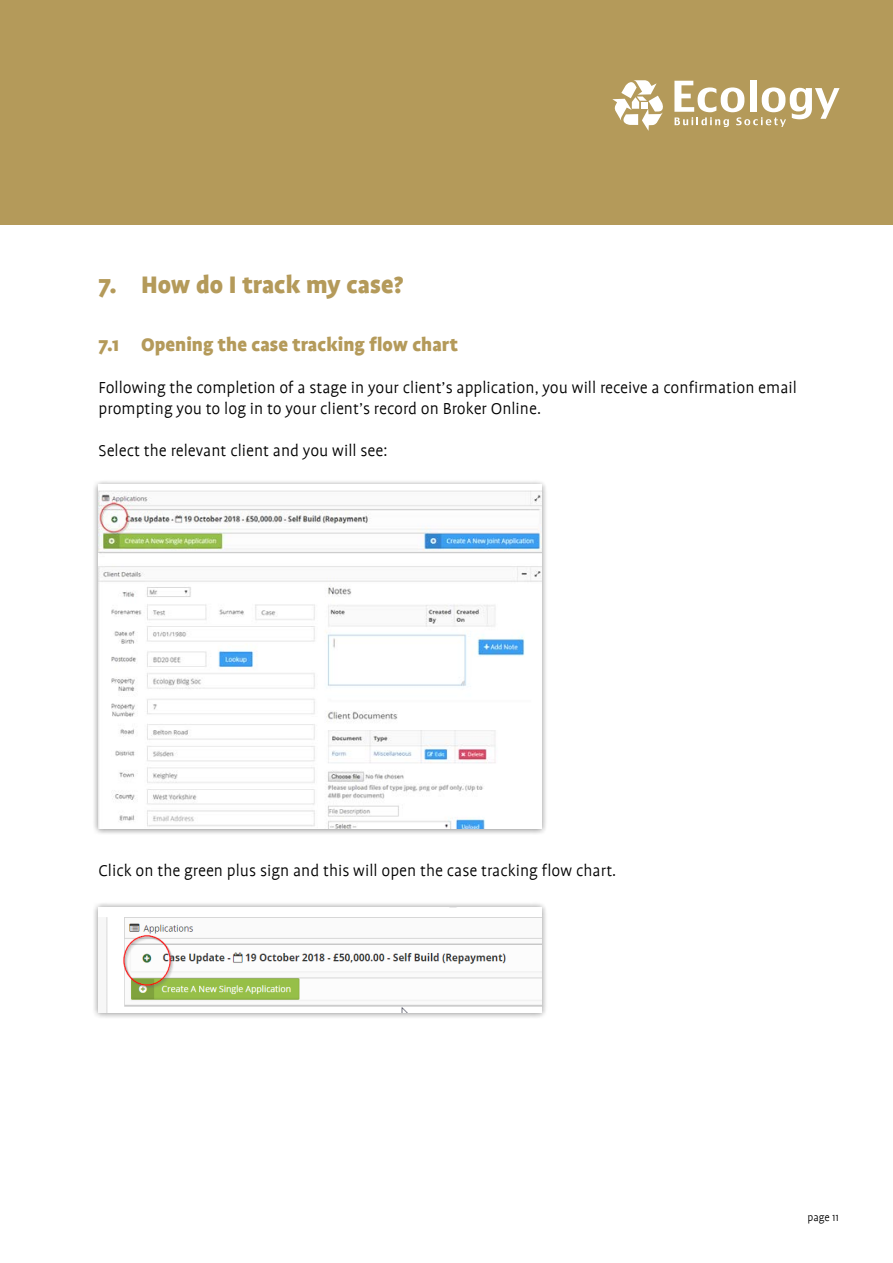
<style>
.page{position:relative;width:893px;height:1263px;background:#fff}
.page>*{position:absolute;margin:0;border:0;box-sizing:border-box;transform-origin:0 0}
.t1{font:900 27px "Profile";color:#b49a5a}
.t2{font:900 21px "Profile";color:#b49a5a}
.t3{font:300 18px/21px "Profile";color:#000}
.t4{font:300 12px "Profile";color:#000}
</style>
<div class="page">
<div style="left:0;top:0;width:893px;height:225px;background:#b49a5a"></div>
<svg style="left:674px;top:81px;width:165px;height:46px"></svg>
<svg style="left:612px;top:80px;width:51px;height:51px"></svg>
<div style="left:92px;top:478px;width:456px;height:357px;background:#000;opacity:.5"></div>
<img style="left:99px;top:485px;width:442px;height:344px">
<div style="left:92px;top:901px;width:456px;height:118px;background:#000;opacity:.5"></div>
<img style="left:99px;top:908px;width:442px;height:104px">
<h1 class="t1" style="left:99px;top:270px;width:306px">7. How do I track my case?</h1>
<p class="t2" style="left:99px;top:332px;width:361px">7.1 Opening the case tracking flow chart</p>
<p class="t3" style="left:99px;top:377px;width:700px">Following the completion of a stage in your client’s application, you will receive a confirmation email prompting you to log in to your client’s record on Broker Online.</p>
<p class="t3" style="left:99px;top:440px;width:290px">Select the relevant client and you will see:</p>
<p class="t3" style="left:99px;top:860px;width:519px">Click on the green plus sign and this will open the case tracking flow chart.</p>
<p class="t4" style="left:807px;top:1211px;width:33px">page 11</p>
</div>
